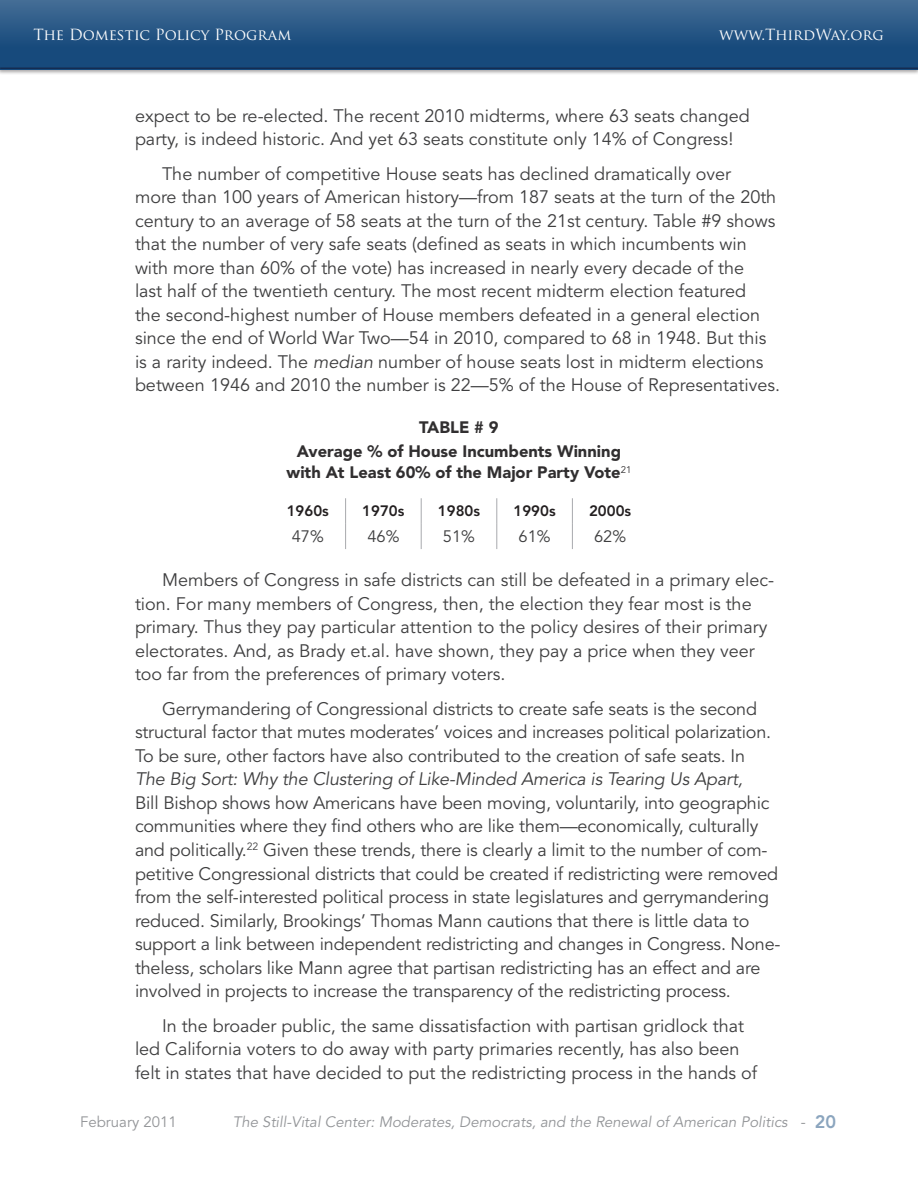
<style>
.page{position:relative;width:918px;height:1188px;background:#fff}
.page>*{position:absolute;margin:0;border:0;box-sizing:border-box;transform-origin:0 0}
.Body_Text{font:18px/23.5px "Avenir LT Std";color:#3e3e3f}
.GRAPHIC_Header{font:900 16.5px/24px "Avenir LT Std";color:#312f30;text-align:center}
.Table_Body{font:16.5px "Avenir LT Std";color:#3e3e3f}
.t1{font:italic 15px "Avenir LT Std";color:#939598}
.Table_Head{font:800 15px "Avenir LT Std";color:#231f20}
.t2{font:15px "Trajan Pro";color:#fff}
.t3{font:15px "Trajan Pro";letter-spacing:-.02em;color:#fff}
.t4{font:15px "Avenir LT Std";color:#939598}
.s1{font-style:italic}
.s2{font-style:normal}
.s3{font-weight:800;font-style:normal;font-size:18px;color:#8ba5be}
</style>
<div class="page">
<div style="left:0;top:0;width:918px;height:75px;background:#231f20;opacity:.4"></div>
<div style="left:0;top:0;width:918px;height:69px;background:linear-gradient(to bottom,#406a93,#0d4276)"></div>
<hr style="left:0;top:68px;width:918px;height:1px;background:#142c52">
<svg style="left:345px;top:498px;width:1px;height:51px"></svg>
<svg style="left:421px;top:498px;width:1px;height:51px"></svg>
<svg style="left:496px;top:498px;width:1px;height:51px"></svg>
<svg style="left:572px;top:498px;width:1px;height:51px"></svg>
<p class="t2" style="left:34px;top:25px;width:259px">The Domestic Policy Program</p>
<p class="t3" style="left:719px;top:25px;width:166px">www.ThirdWay.org</p>
<p class="Body_Text" style="left:135px;top:104px;width:616px">expect to be re-elected. The recent 2010 midterms, where 63 seats changed party, is indeed historic. And yet 63 seats constitute only 14% of Congress!</p>
<p class="Body_Text" style="left:135px;top:162px;width:647px;text-indent:27px">The number of competitive House seats has declined dramatically over<br>more than 100 years of American history—from 187 seats at the turn of the 20th century to an average of 58 seats at the turn of the 21st century. Table #9 shows that the number of very safe seats (defined as seats in which incumbents win with more than 60% of the vote) has increased in nearly every decade of the<br>last half of the twentieth century. The most recent midterm election featured<br>the second-highest number of House members defeated in a general election since the end of World War Two—54 in 2010, compared to 68 in 1948. But this is a rarity indeed. The <span class="s1">median</span> number of house seats lost in midterm elections between 1946 and 2010 the number is 22—5% of the House of Representatives.</p>
<p class="GRAPHIC_Header" style="left:297px;top:415px;width:326px">TABLE # 9<br>Average % of House Incumbents Winning</p>
<p class="GRAPHIC_Header" style="left:287px;top:460px;width:346px">with At Least 60% of the Major Party Vote<sup>21</sup></p>
<p class="Table_Head" style="left:287px;top:502px;width:44px">1960s</p>
<p class="Table_Head" style="left:362px;top:502px;width:44px">1970s</p>
<p class="Table_Head" style="left:438px;top:502px;width:44px">1980s</p>
<p class="Table_Head" style="left:514px;top:502px;width:44px">1990s</p>
<p class="Table_Head" style="left:589px;top:502px;width:44px">2000s</p>
<p class="Table_Body" style="left:292px;top:527px;width:34px">47%</p>
<p class="Table_Body" style="left:367px;top:527px;width:34px">46%</p>
<p class="Table_Body" style="left:443px;top:527px;width:34px">51%</p>
<p class="Table_Body" style="left:519px;top:527px;width:34px">61%</p>
<p class="Table_Body" style="left:594px;top:527px;width:34px">62%</p>
<p class="Body_Text" style="left:135px;top:569px;width:641px;text-indent:27px">Members of Congress in safe districts can still be defeated in a primary elec&shy;tion. For many members of Congress, then, the election they fear most is the primary. Thus they pay particular attention to the policy desires of their primary electorates. And, as Brady et.al. have shown, they pay a price when they veer too far from the preferences of primary voters.</p>
<p class="Body_Text" style="left:135px;top:697px;width:647px;text-indent:27px">Gerrymandering of Congressional districts to create safe seats is the second structural factor that mutes moderates’ voices and increases political polarization.<br>To be sure, other factors have also contributed to the creation of safe seats. In<br><span class="s1">The Big Sort: Why the Clustering of Like-Minded America is Tearing Us Apart,<br></span>Bill Bishop shows how Americans have been moving, voluntarily, into geographic communities where they find others who are like them—economically, culturally and politically.<sup>22</sup> Given these trends, there is clearly a limit to the number of com&shy;petitive Congressional districts that could be created if redistricting were removed from the self-interested political process in state legislatures and gerrymandering reduced. Similarly, Brookings’ Thomas Mann cautions that there is little data to support a link between independent redistricting and changes in Congress. None&shy;theless, scholars like Mann agree that partisan redistricting has an effect and are involved in projects to increase the transparency of the redistricting process.</p>
<p class="Body_Text" style="left:135px;top:1014px;width:624px;text-indent:27px">In the broader public, the same dissatisfaction with partisan gridlock that led California voters to do away with party primaries recently, has also been felt in states that have decided to put the redistricting process in the hands of</p>
<p class="t4" style="left:80px;top:1113px;width:98px">February 2011</p>
<p class="t1" style="left:233px;top:1113px;width:605px">The Still-Vital Center: Moderates, Democrats, and the Renewal of American Politics <span class="s2">-</span> <span class="s3">20</span></p>
</div>
